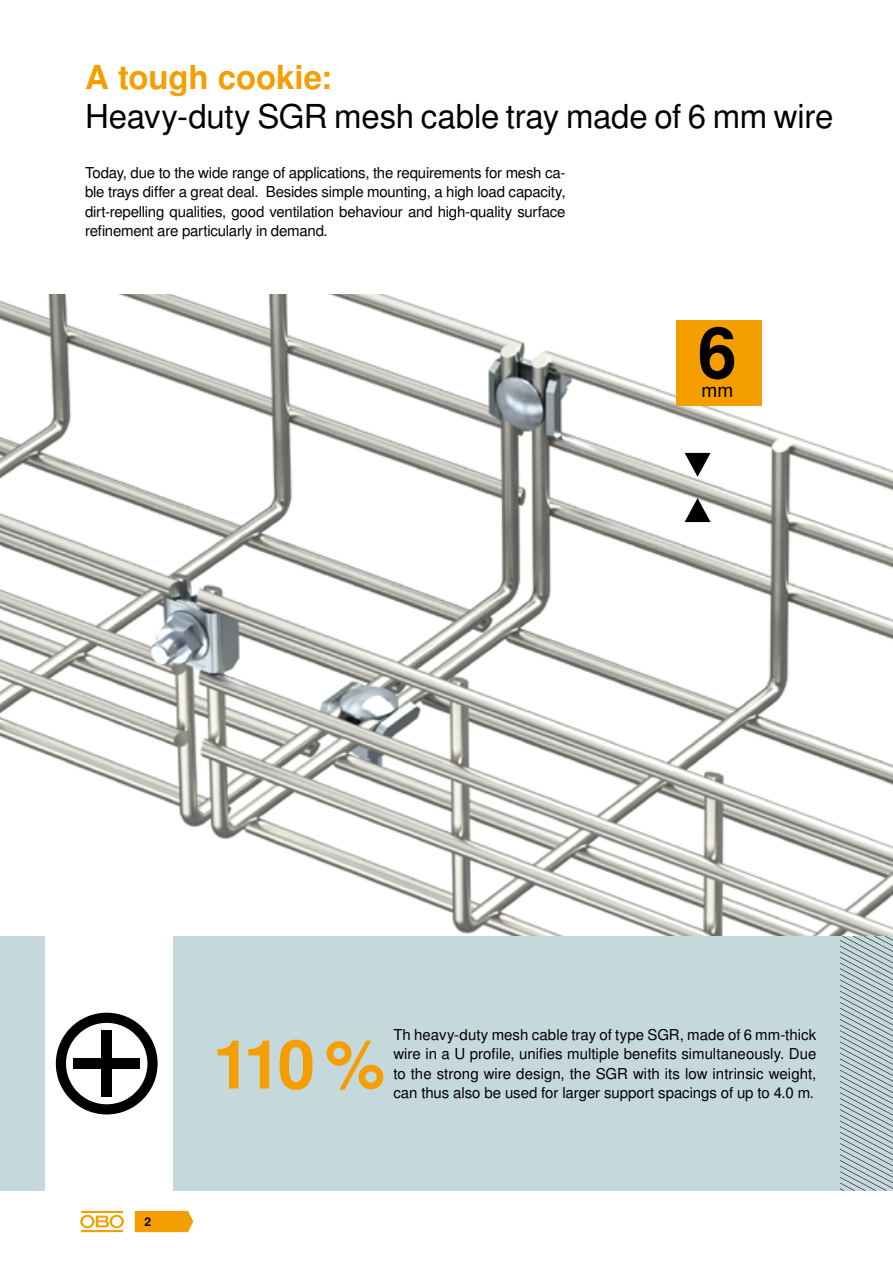
<style>
.page{position:relative;width:893px;height:1263px;background:#fff}
.page>*{position:absolute;margin:0;border:0;box-sizing:border-box;transform-origin:0 0}
.t1{font:700 70.5px "Nimbus San LOT";color:#000}
.t2{font:700 67.5px "Nimbus San LOT";color:#f49e00}
.t3{font:33px "Nimbus San LOT";letter-spacing:-.01em;color:#000}
.t4{font:700 33px "Nimbus San LOT";letter-spacing:-.005em;color:#f49e00}
.t5{font:19.05px "Nimbus San LOT";color:#000}
.t6{font:15px/19.5px "Nimbus San LOT";letter-spacing:-.01em;color:#000;text-align:justify}
.t7{font:700 12px "Nimbus San LOT";color:#000}
</style>
<div class="page">
<img style="left:0;top:295px;width:893px;height:641px">
<hr style="left:892px;top:64px;width:1px;height:746px;background:#3c505a">
<div style="left:676px;top:320px;width:85px;height:85px;background:#f49e00"></div>
<div style="left:0;top:936px;width:893px;height:254px;background:#c5d8dc"></div>
<svg style="left:840px;top:936px;width:53px;height:254px"></svg>
<div style="left:45px;top:936px;width:127px;height:254px;background:#fff"></div>
<svg style="left:56px;top:1013px;width:102px;height:101px"></svg>
<div style="left:74px;top:1058px;width:66px;height:11px;background:#000"></div>
<div style="left:102px;top:1030px;width:10px;height:66px;background:#000"></div>
<svg style="left:135px;top:1211px;width:58px;height:21px"></svg>
<hr style="left:81px;top:1230px;width:42px;height:2px;background:#f49e00">
<svg style="left:80px;top:1215px;width:44px;height:13px"></svg>
<hr style="left:81px;top:1211px;width:42px;height:2px;background:#f49e00">
<svg style="left:685px;top:498px;width:26px;height:24px"></svg>
<svg style="left:685px;top:453px;width:26px;height:24px"></svg>
<h3 class="t4" style="left:85px;top:58px;width:248px">A tough cookie:</h3>
<h3 class="t3" style="left:85px;top:96px;width:750px">Heavy-duty SGR mesh cable tray made of 6 mm wire</h3>
<p class="t6" style="left:85px;top:163px;width:482px">Today, due to the wide range of applications, the requirements for mesh ca&shy;ble trays differ a great deal. Besides simple mounting, a high load capacity, dirt-repelling qualities, good ventilation behaviour and high-quality surface refinement are particularly in demand.</p>
<h1 class="t1" style="left:698px;top:311px;width:41px">6</h1>
<p class="t5" style="left:701px;top:379px;width:33px">mm</p>
<p class="t7" style="left:145px;top:1214px;width:8px">2</p>
<h2 class="t2" style="left:213px;top:1024px;width:174px">110 %</h2>
<p class="t6" style="left:393px;top:1025px;width:425px">Th heavy-duty mesh cable tray of type SGR, made of 6 mm-thick wire in a U profile, unifies multiple benefits simultaneously. Due to the strong wire design, the SGR with its low intrinsic weight, can thus also be used for larger support spacings of up to 4.0 m.</p>
</div>
